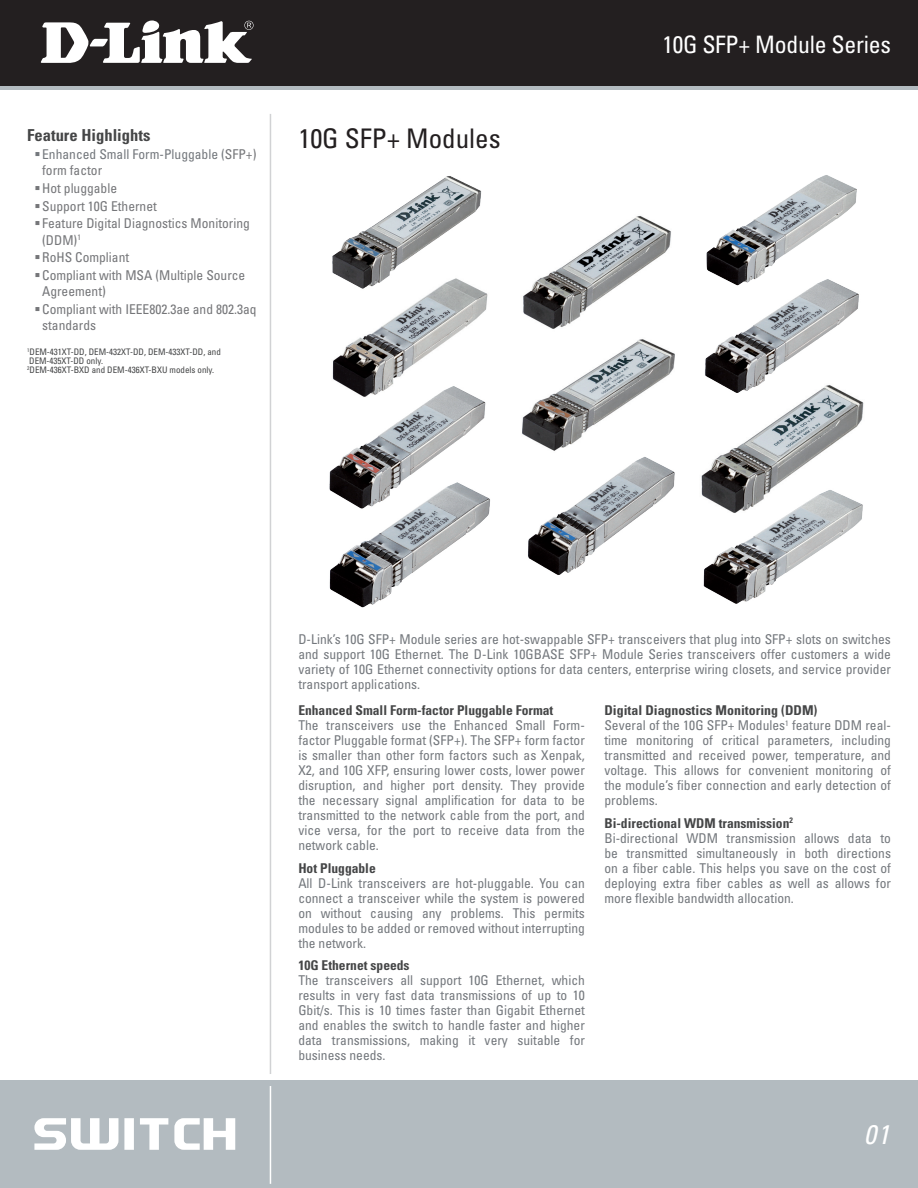
<style>
.page{position:relative;width:918px;height:1188px;background:#fff}
.page>*{position:absolute;margin:0;border:0;box-sizing:border-box;transform-origin:0 0}
.t1{font:condensed 27px "Univers";color:#231f20}
.t2{font:italic condensed 27px "Univers";color:#fff}
.t3{font:condensed 24px "Univers";letter-spacing:-.01em;color:#fff}
.t4{font:700 condensed 16.5px "Univers";color:#454647}
.t5{font:condensed 13.5px/15px "Univers";color:#74787d;text-align:justify}
.t6{font:condensed 13.5px/17.7px "Univers";color:#757679}
.t7{font:700 condensed 13.5px "Univers";color:#454647}
.t8{font:condensed 9px/9px "Univers";color:#454647}
.s1{color:#757679}
.s2{font-weight:700;color:#454647}
</style>
<div class="page">
<div style="left:0;top:1080px;width:918px;height:108px;background:#b3bbc0"></div>
<hr style="left:270px;top:1086px;width:1px;height:98px;background:#fff">
<div style="left:0;top:0;width:918px;height:89px;background:linear-gradient(to right,#b3bbc0,#b3bbc0)"></div>
<div style="left:0;top:0;width:918px;height:85px;background:#231f20"></div>
<svg style="left:41px;top:20px;width:213px;height:43px"></svg>
<hr style="left:270px;top:114px;width:1px;height:960px;background:#d1d2d4">
<svg style="left:34px;top:1118px;width:201px;height:32px"></svg>
<img style="left:332px;top:292px;width:156px;height:92px">
<img style="left:332px;top:176px;width:151px;height:116px">
<img style="left:706px;top:175px;width:151px;height:100px">
<img style="left:701px;top:398px;width:163px;height:87px">
<img style="left:329px;top:384px;width:157px;height:95px">
<img style="left:701px;top:485px;width:162px;height:119px">
<img style="left:522px;top:216px;width:153px;height:359px">
<img style="left:329px;top:479px;width:161px;height:129px">
<img style="left:705px;top:275px;width:154px;height:123px">
<p class="t4" style="left:27px;top:125px;width:125px">Feature Highlights</p>
<p class="t5" style="left:42px;top:146px;width:216px;line-height:16.2px">Enhanced Small Form-Pluggable (<span class="s1">SFP+) form factor</span></p>
<p class="t6" style="left:42px;top:179px;width:209px">Hot pluggable<br>Support 10G Ethernet<br>Feature Digital Diagnostics Monitoring</p>
<p class="t6" style="left:42px;top:231px;width:205px">(DDM)<sup>1<br></sup>RoHS Compliant<br>Compliant with MSA (Multiple Source</p>
<p class="t6" style="left:42px;top:282px;width:216px">Agreement)<br>Compliant with IEEE802.3ae and 802.3aq</p>
<p class="t6" style="left:42px;top:316px;width:55px">standards</p>
<p class="t8" style="left:27px;top:347px;width:195px"><sup>1</sup>DEM-431XT-DD, DEM-432XT-DD, DEM-433XT-DD, and<br>DEM-435XT-DD only.<br><sup>2</sup>DEM-436XT-BXD and DEM-436XT-BXU models only.</p>
<h1 class="t1" style="left:298px;top:122px;width:204px">10G SFP+ Modules</h1>
<h2 class="t3" style="left:662px;top:29px;width:230px">10G SFP+ Module Series</h2>
<p class="t5" style="left:298px;top:631px;width:594px">D-Link’s 10G SFP+ Module series are hot-swappable SFP+ transceivers that plug into SFP+ slots on switches and support 10G Ethernet. The D-Link 10GBASE SFP+ Module Series transceivers offer customers a wide variety of 10G Ethernet connectivity options for data centers, enterprise wiring closets, and service provider transport applications.</p>
<p class="t7" style="left:298px;top:702px;width:257px">Enhanced Small Form-factor Pluggable Format</p>
<p class="t5" style="left:298px;top:718px;width:288px">The transceivers use the Enhanced Small Form&shy;factor Pluggable format (SFP+). The SFP+ form factor is smaller than other form factors such as Xenpak, X2, and 10G XFP, ensuring lower costs, lower power disruption, and higher port density. They provide the necessary signal amplification for data to be transmitted to the network cable from the port, and vice versa, for the port to receive data from the network cable.</p>
<p class="t7" style="left:298px;top:860px;width:79px">Hot Pluggable</p>
<p class="t5" style="left:298px;top:875px;width:288px">All D-Link transceivers are hot-pluggable. You can connect a transceiver while the system is powered on without causing any problems. This permits modules to be added or removed without interrupting the network.</p>
<p class="t7" style="left:298px;top:957px;width:113px">10G Ethernet speeds</p>
<p class="t5" style="left:298px;top:973px;width:288px">The transceivers all support 10G Ethernet, which results in very fast data transmissions of up to 10<br>Gbit/s. This is 10 times faster than Gigabit Ethernet and enables the switch to handle faster and higher data transmissions, making it very suitable for business needs.</p>
<p class="t5" style="left:604px;top:703px;width:288px;text-align:left"><span class="s2">Digital Diagnostics Monitoring (DDM)<br></span>Several of the 10G SFP+ Modules<sup>1</sup> feature DDM real&shy;time monitoring of critical parameters, including transmitted and received power, temperature, and voltage. This allows for convenient monitoring of the module’s fiber connection and early detection of problems.</p>
<p class="t5" style="left:604px;top:815px;width:288px;text-align:left"><span class="s2">Bi-directional WDM transmission</span><sup>2<br></sup>Bi-directional WDM transmission allows data to be transmitted simultaneously in both directions on a fiber cable. This helps you save on the cost of deploying extra fiber cables as well as allows for more flexible bandwidth allocation.</p>
<h1 class="t2" style="left:864px;top:1118px;width:27px">01</h1>
</div>
